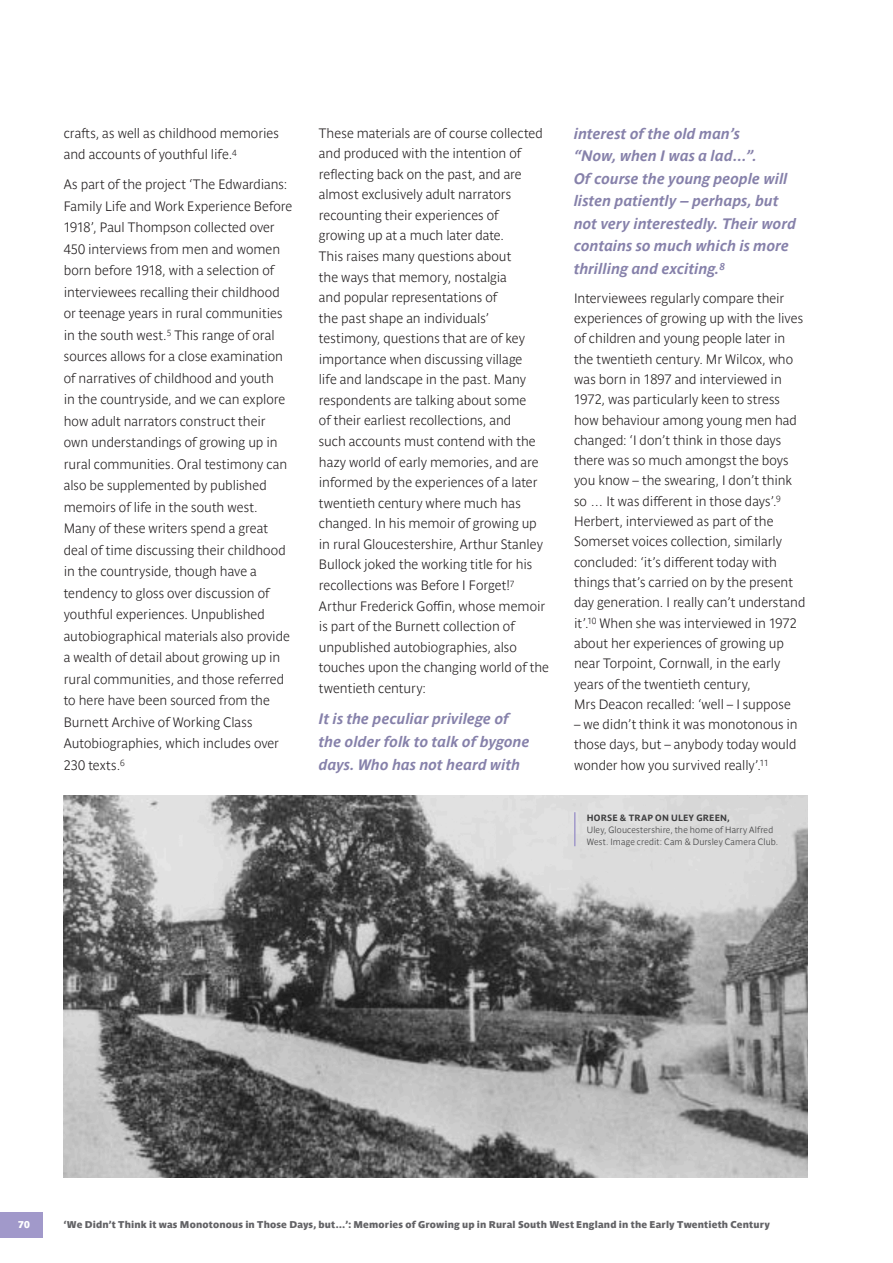
<style>
.page{position:relative;width:893px;height:1263px;background:#fff}
.page>*{position:absolute;margin:0;border:0;box-sizing:border-box;transform-origin:0 0}
.Body{font:italic 700 15px/22.5px "Parisine Pro";color:#8681aa}
.Body-2{font:700 13.5px/21.5px "Parisine Pro Clair";color:#231f20}
.Footer_Left{font:9.75px "Parisine Pro Sombre";letter-spacing:.02em;color:#636366}
.t1{font:9.75px "Parisine Pro Sombre";color:#fff}
.Body_Copy{font:700 9px/12px "Parisine Pro Clair";letter-spacing:.015em;color:#3e3e3f}
.s1{font-family:"Parisine Pro"}
</style>
<div class="page">
<img style="left:64px;top:795px;width:744px;height:383px">
<hr style="left:574px;top:812px;width:2px;height:34px;background:#a199ca">
<div style="left:0;top:1212px;width:43px;height:25px;background:#a199ca"></div>
<p class="Body-2" style="left:64px;top:121px;width:217px">crafts, as well as childhood memories and accounts of youthful life.<sup>4</sup></p>
<p class="Body-2" style="left:64px;top:172px;width:230px">As part of the project ‘The Edwardians:<br>Family Life and Work Experience Before 1918’, Paul Thompson collected over 450 interviews from men and women born before 1918, with a selection of interviewees recalling their childhood or teenage years in rural communities in the south west.<sup>5</sup> This range of oral sources allows for a close examination of narratives of childhood and youth<br>in the countryside, and we can explore how adult narrators construct their own understandings of growing up in rural communities. Oral testimony can also be supplemented by published memoirs of life in the south west.<br>Many of these writers spend a great deal of time discussing their childhood in the countryside, though have a tendency to gloss over discussion of youthful experiences. Unpublished autobiographical materials also provide a wealth of detail about growing up in rural communities, and those referred to here have been sourced from the Burnett Archive of Working Class Autobiographies, which includes over 230 texts.<sup>6</sup></p>
<p class="Body-2" style="left:319px;top:121px;width:232px;line-height:20.5px">These materials are of course collected and produced with the intention of reflecting back on the past, and are almost exclusively adult narrators recounting their experiences of<br>growing up at a much later date.<br>This raises many questions about<br>the ways that memory, nostalgia<br>and popular representations of<br>the past shape an individuals’ testimony, questions that are of key importance when discussing village<br>life and landscape in the past. Many respondents are talking about some<br>of their earliest recollections, and<br>such accounts must contend with the hazy world of early memories, and are informed by the experiences of a later twentieth century where much has changed. In his memoir of growing up in rural Gloucestershire, Arthur Stanley Bullock joked the working title for his recollections was Before I Forget!<sup>7<br></sup>Arthur Frederick Goffin, whose memoir is part of the Burnett collection of unpublished autobiographies, also touches upon the changing world of the twentieth century:</p>
<p class="Body" style="left:319px;top:706px;width:212px">It is the peculiar privilege of the older folk to talk of bygone days. Who has not heard with</p>
<p class="Body" style="left:574px;top:121px;width:224px">interest of the old man’s<br>“Now, when I was a lad…”.<br>Of course the young people will listen patiently – perhaps, but not very interestedly. Their word contains so much which is more thrilling and exciting.<sup>8</sup></p>
<p class="Body-2" style="left:574px;top:287px;width:233px;line-height:20.2px">Interviewees regularly compare their experiences of growing up with the lives of children and young people later in the twentieth century. Mr Wilcox, who was born in 1897 and interviewed in 1972, was particularly keen to stress how behaviour among young men had changed: ‘I don’t think in those days there was so much amongst the boys you know – the swearing, I don’t think so … It was different in those days’.<sup>9<br></sup>Herbert, interviewed as part of the Somerset voices collection, similarly concluded: ‘it’s different today with things that’s carried on by the present day generation. I really can’t understand it’.<sup>10</sup> When she was interviewed in 1972 about her experiences of growing up near Torpoint, Cornwall, in the early years of the twentieth century,<br>Mrs Deacon recalled: ‘well – I suppose</p>
<p class="Body-2" style="left:574px;top:713px;width:225px;line-height:20.2px;text-align:justify">– we didn’t think it was monotonous in those days, but – anybody today would wonder how you survived really’.<sup>11</sup></p>
<p class="Body_Copy" style="left:587px;top:811px;width:193px"><span class="s1">HORSE &amp; TRAP ON ULEY GREEN,<br></span>Uley, Gloucestershire, the home of Harry Alfred<br>West. Image credit: Cam &amp; Dursley Camera Club.</p>
<p class="t1" style="left:18px;top:1217px;width:13px">70</p>
<p class="Footer_Left" style="left:64px;top:1217px;width:708px">‘We Didn’t Think it was Monotonous in Those Days, but…’: Memories of Growing up in Rural South West England in the Early Twentieth Century</p>
</div>
